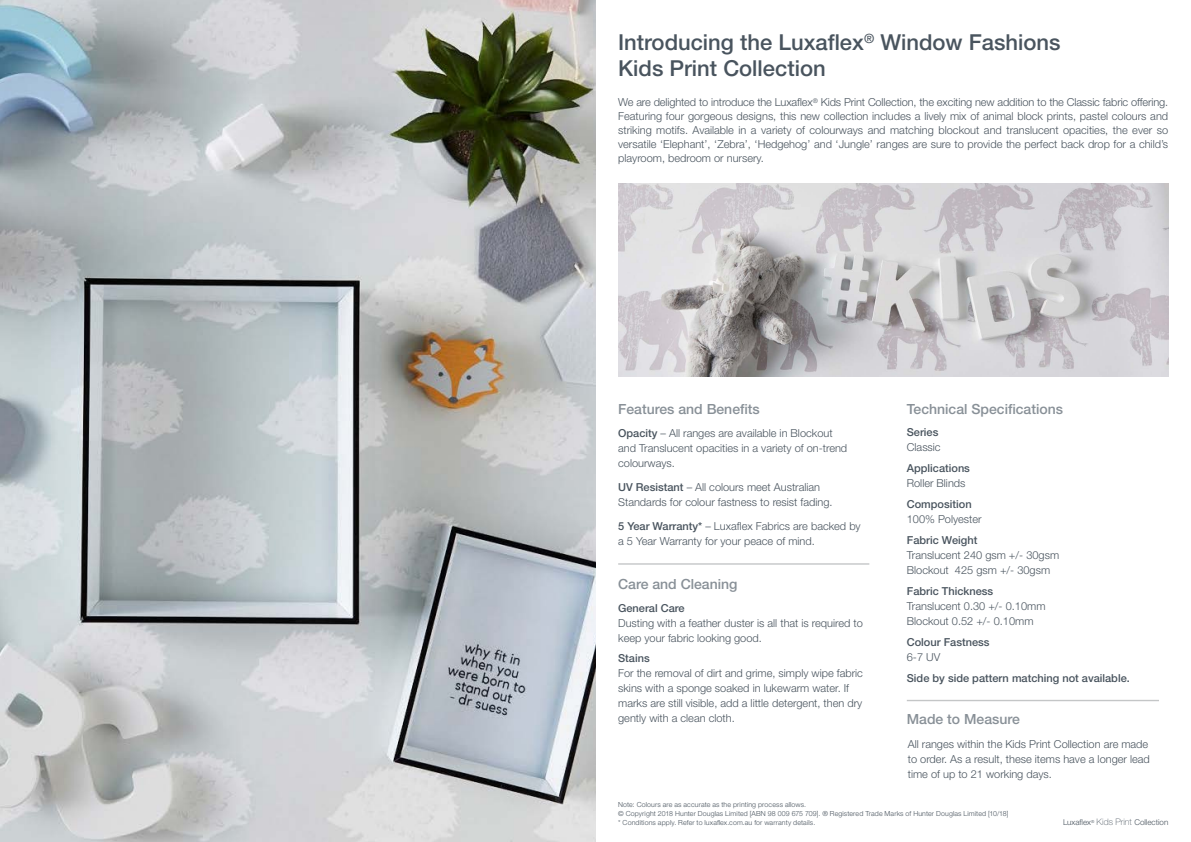
<style>
.page{position:relative;width:1191px;height:842px;background:#fff}
.page>*{position:absolute;margin:0;border:0;box-sizing:border-box;transform-origin:0 0}
.t1{font:500 22px/26.4px "Helvetica Neue LT Std";color:#49545e}
.t2{font:500 14px "Helvetica Neue LT Std";color:#889097}
.t3{font:300 11px/15px "Helvetica Neue LT Std";color:#49545e}
.t4{font:500 11px "Helvetica Neue LT Std";color:#49545e}
.t5{font:300 8px "Helvetica Neue LT Std";color:#49545e}
.t6{font:300 7px/9px "Helvetica Neue LT Std";letter-spacing:.02em;color:#49545e}
.s1{font-weight:500}
.s2{font-weight:100;font-size:9px}
</style>
<div class="page">
<img style="left:0;top:0;width:595px;height:842px">
<hr style="left:618px;top:563px;width:251px;height:2px;background:#c4c6c7">
<hr style="left:907px;top:700px;width:252px;height:1px;background:#c4c6c7">
<img style="left:618px;top:183px;width:550px;height:193px">
<h1 class="t1" style="left:618px;top:29px;width:444px">Introducing the Luxaflex<sup>®</sup> Window Fashions<br>Kids Print Collection</h1>
<p class="t3" style="left:618px;top:95px;width:551px;line-height:14px;text-align:justify">We are delighted to introduce the Luxaflex<sup>®</sup> Kids Print Collection, the exciting new addition to the Classic fabric offering.<br>Featuring four gorgeous designs, this new collection includes a lively mix of animal block prints, pastel colours and striking motifs. Available in a variety of colourways and matching blockout and translucent opacities, the ever so versatile ‘Elephant’, ‘Zebra’, ‘Hedgehog’ and ‘Jungle’ ranges are sure to provide the perfect back drop for a child’s playroom, bedroom or nursery.</p>
<p class="t2" style="left:618px;top:401px;width:143px">Features and Benefits</p>
<p class="t2" style="left:907px;top:401px;width:158px">Technical Specifications</p>
<p class="t4" style="left:907px;top:426px;width:33px">Series</p>
<p class="t3" style="left:907px;top:440px;width:35px">Classic</p>
<p class="t4" style="left:907px;top:462px;width:65px">Applications</p>
<p class="t3" style="left:907px;top:476px;width:60px">Roller Blinds</p>
<p class="t4" style="left:907px;top:498px;width:66px">Composition</p>
<p class="t3" style="left:907px;top:512px;width:76px">100% Polyester</p>
<p class="t4" style="left:907px;top:534px;width:72px">Fabric Weight</p>
<p class="t3" style="left:907px;top:548px;width:154px">Translucent 240 gsm +/- 30gsm<br>Blockout 425 gsm +/- 30gsm</p>
<p class="t4" style="left:907px;top:585px;width:88px">Fabric Thickness</p>
<p class="t3" style="left:907px;top:599px;width:140px">Translucent 0.30 +/- 0.10mm<br>Blockout 0.52 +/- 0.10mm</p>
<p class="t4" style="left:907px;top:636px;width:84px">Colour Fastness</p>
<p class="t3" style="left:907px;top:650px;width:35px">6-7 UV</p>
<p class="t4" style="left:907px;top:672px;width:224px">Side by side pattern matching not available.</p>
<p class="t3" style="left:618px;top:426px;width:231px"><span class="s1">Opacity</span> – All ranges are available in Blockout and Translucent opacities in a variety of on-trend colourways.</p>
<p class="t3" style="left:618px;top:480px;width:216px"><span class="s1">UV Resistant</span> – All colours meet Australian<br>Standards for colour fastness to resist fading.</p>
<p class="t3" style="left:618px;top:519px;width:244px"><span class="s1">5 Year Warranty*</span> – Luxaflex Fabrics are backed by a 5 Year Warranty for your peace of mind.</p>
<p class="t2" style="left:618px;top:576px;width:121px">Care and Cleaning</p>
<p class="t4" style="left:618px;top:601px;width:68px">General Care</p>
<p class="t3" style="left:618px;top:615px;width:246px">Dusting with a feather duster is all that is required to keep your fabric looking good.</p>
<p class="t4" style="left:618px;top:651px;width:33px">Stains</p>
<p class="t3" style="left:618px;top:665px;width:246px">For the removal of dirt and grime, simply wipe fabric skins with a sponge soaked in lukewarm water. If marks are still visible, add a little detergent, then dry gently with a clean cloth.</p>
<p class="t2" style="left:907px;top:711px;width:115px">Made to Measure</p>
<p class="t3" style="left:908px;top:737px;width:243px">All ranges within the Kids Print Collection are made to order. As a result, these items have a longer lead time of up to 21 working days.</p>
<p class="t6" style="left:618px;top:799px;width:392px">Note: Colours are as accurate as the printing process allows.<br>© Copyright 2018 Hunter Douglas Limited [ABN 98 009 675 709]. ® Registered Trade Marks of Hunter Douglas Limited [10/18] * Conditions apply. Refer to luxaflex.com.au for warranty details.</p>
<p class="t5" style="left:1063px;top:817px;width:107px">Luxaflex<sup>®</sup> <span class="s2">Kids Print</span> Collection</p>
</div>
